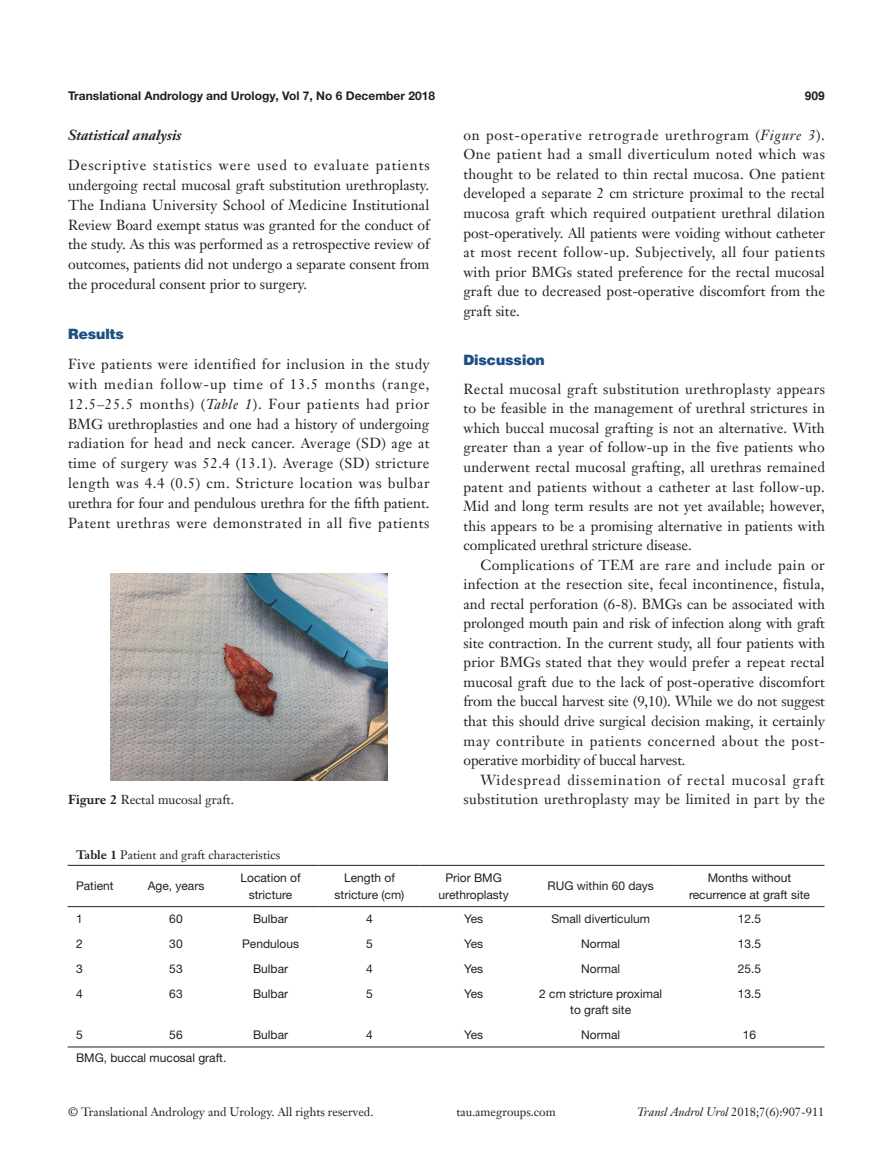
<style>
.page{position:relative;width:893px;height:1170px;background:#fff}
.page>*{position:absolute;margin:0;border:0;box-sizing:border-box;transform-origin:0 0}
.t1{font:14.25px/19.5px "Janson Text LT";letter-spacing:.005em;color:#231f20;text-align:justify}
.t2{font:14.25px "Janson Text LT";letter-spacing:.025em;color:#231f20}
.t3{font:14.25px "Janson Text LT";letter-spacing:.06em;color:#231f20}
.t4{font:italic 700 14.25px "Janson Text LT";color:#231f20}
.t5{font:900 14.25px "Helvetica";color:#1c5085}
.t6{font:12.75px "Janson Text LT";color:#231f20}
.t7{font:12px/16.5px "Helvetica Neue LT Pro";color:#231f20;text-align:center}
.t8{font:12px "Janson Text LT";color:#231f20}
.t9{font:700 12px "Helvetica Neue LT Pro";color:#231f20}
.t10{font:700 12px "Helvetica";color:#231f20}
.s1{font-style:italic}
.s2{font-weight:700}
</style>
<div class="page">
<img style="left:111px;top:573px;width:276px;height:207px">
<hr style="left:68px;top:864px;width:61px;height:1px;background:#231f20">
<hr style="left:129px;top:864px;width:94px;height:1px;background:#231f20">
<hr style="left:223px;top:864px;width:95px;height:1px;background:#231f20">
<hr style="left:318px;top:864px;width:102px;height:1px;background:#231f20">
<hr style="left:420px;top:864px;width:107px;height:1px;background:#231f20">
<hr style="left:527px;top:864px;width:148px;height:1px;background:#231f20">
<hr style="left:675px;top:864px;width:149px;height:1px;background:#231f20">
<hr style="left:68px;top:906px;width:61px;height:1px;background:#231f20">
<hr style="left:129px;top:906px;width:94px;height:1px;background:#231f20">
<hr style="left:223px;top:906px;width:95px;height:1px;background:#231f20">
<hr style="left:318px;top:906px;width:102px;height:1px;background:#231f20">
<hr style="left:420px;top:906px;width:107px;height:1px;background:#231f20">
<hr style="left:527px;top:906px;width:148px;height:1px;background:#231f20">
<hr style="left:675px;top:906px;width:149px;height:1px;background:#231f20">
<hr style="left:68px;top:1046px;width:61px;height:1px;background:#231f20">
<hr style="left:129px;top:1046px;width:94px;height:1px;background:#231f20">
<hr style="left:223px;top:1046px;width:95px;height:1px;background:#231f20">
<hr style="left:318px;top:1046px;width:102px;height:1px;background:#231f20">
<hr style="left:420px;top:1046px;width:107px;height:1px;background:#231f20">
<hr style="left:527px;top:1046px;width:148px;height:1px;background:#231f20">
<hr style="left:675px;top:1046px;width:149px;height:1px;background:#231f20">
<p class="t9" style="left:68px;top:88px;width:369px">Translational Andrology and Urology, Vol 7, No 6 December 2018</p>
<p class="t10" style="left:805px;top:88px;width:22px">909</p>
<p class="t4" style="left:68px;top:126px;width:115px">Statistical analysis</p>
<p class="t1" style="left:68px;top:155px;width:363px;line-height:20px">Descriptive statistics were used to evaluate patients undergoing rectal mucosal graft substitution urethroplasty.<br>The Indiana University School of Medicine Institutional Review Board exempt status was granted for the conduct of the study. As this was performed as a retrospective review of outcomes, patients did not undergo a separate consent from the procedural consent prior to surgery.</p>
<p class="t5" style="left:68px;top:324px;width:58px">Results</p>
<p class="t1" style="left:68px;top:354px;width:363px;line-height:20px">Five patients were identified for inclusion in the study with median follow-up time of 13.5 months (range, 12.5–25.5 months) (<span class="s1">Table 1</span>). Four patients had prior BMG urethroplasties and one had a history of undergoing radiation for head and neck cancer. Average (SD) age at time of surgery was 52.4 (13.1). Average (SD) stricture length was 4.4 (0.5) cm. Stricture location was bulbar urethra for four and pendulous urethra for the fifth patient.<br>Patent urethras were demonstrated in all five patients</p>
<p class="t1" style="left:463px;top:125px;width:363px">on post-operative retrograde urethrogram (<span class="s1">Figure 3</span>).<br>One patient had a small diverticulum noted which was thought to be related to thin rectal mucosa. One patient developed a separate 2 cm stricture proximal to the rectal mucosa graft which required outpatient urethral dilation post-operatively. All patients were voiding without catheter at most recent follow-up. Subjectively, all four patients with prior BMGs stated preference for the rectal mucosal graft due to decreased post-operative discomfort from the graft site.</p>
<p class="t5" style="left:463px;top:350px;width:83px">Discussion</p>
<p class="t1" style="left:463px;top:379px;width:363px">Rectal mucosal graft substitution urethroplasty appears to be feasible in the management of urethral strictures in which buccal mucosal grafting is not an alternative. With greater than a year of follow-up in the five patients who underwent rectal mucosal grafting, all urethras remained patent and patients without a catheter at last follow-up.<br>Mid and long term results are not yet available; however, this appears to be a promising alternative in patients with complicated urethral stricture disease.</p>
<p class="t1" style="left:463px;top:555px;width:363px;text-indent:17px">Complications of TEM are rare and include pain or infection at the resection site, fecal incontinence, fistula, and rectal perforation (6-8). BMGs can be associated with prolonged mouth pain and risk of infection along with graft site contraction. In the current study, all four patients with prior BMGs stated that they would prefer a repeat rectal mucosal graft due to the lack of post-operative discomfort from the buccal harvest site (9,10). While we do not suggest that this should drive surgical decision making, it certainly may contribute in patients concerned about the post&shy;operative morbidity of buccal harvest.</p>
<p class="t3" style="left:480px;top:770px;width:346px">Widespread dissemination of rectal mucosal graft</p>
<p class="t6" style="left:68px;top:791px;width:167px"><span class="s2">Figure 2</span> Rectal mucosal graft.</p>
<p class="t2" style="left:463px;top:790px;width:363px">substitution urethroplasty may be limited in part by the</p>
<p class="t8" style="left:76px;top:847px;width:206px"><span class="s2">Table 1</span> Patient and graft characteristics</p>
<p class="t7" style="left:76px;top:877px;width:39px">Patient</p>
<p class="t7" style="left:148px;top:877px;width:58px">Age, years</p>
<p class="t7" style="left:240px;top:869px;width:62px">Location of stricture</p>
<p class="t7" style="left:335px;top:869px;width:71px">Length of stricture (cm)</p>
<p class="t7" style="left:439px;top:869px;width:72px">Prior BMG urethroplasty</p>
<p class="t7" style="left:547px;top:877px;width:108px">RUG within 60 days</p>
<p class="t7" style="left:689px;top:869px;width:122px">Months without recurrence at graft site</p>
<p class="t7" style="left:76px;top:910px;width:8px">1</p>
<p class="t7" style="left:169px;top:910px;width:15px">60</p>
<p class="t7" style="left:253px;top:910px;width:37px">Bulbar</p>
<p class="t7" style="left:366px;top:910px;width:8px">4</p>
<p class="t7" style="left:464px;top:910px;width:20px">Yes</p>
<p class="t7" style="left:551px;top:910px;width:100px">Small diverticulum</p>
<p class="t7" style="left:738px;top:910px;width:25px">12.5</p>
<p class="t7" style="left:76px;top:935px;width:8px">2</p>
<p class="t7" style="left:169px;top:935px;width:15px">30</p>
<p class="t7" style="left:242px;top:935px;width:58px">Pendulous</p>
<p class="t7" style="left:366px;top:935px;width:8px">5</p>
<p class="t7" style="left:464px;top:935px;width:20px">Yes</p>
<p class="t7" style="left:581px;top:935px;width:40px">Normal</p>
<p class="t7" style="left:738px;top:935px;width:25px">13.5</p>
<p class="t7" style="left:76px;top:959px;width:8px">3</p>
<p class="t7" style="left:169px;top:959px;width:15px">53</p>
<p class="t7" style="left:253px;top:959px;width:37px">Bulbar</p>
<p class="t7" style="left:366px;top:959px;width:8px">4</p>
<p class="t7" style="left:464px;top:959px;width:20px">Yes</p>
<p class="t7" style="left:581px;top:959px;width:40px">Normal</p>
<p class="t7" style="left:738px;top:959px;width:25px">25.5</p>
<p class="t7" style="left:76px;top:984px;width:8px">4</p>
<p class="t7" style="left:169px;top:984px;width:15px">63</p>
<p class="t7" style="left:253px;top:984px;width:37px">Bulbar</p>
<p class="t7" style="left:366px;top:984px;width:8px">5</p>
<p class="t7" style="left:464px;top:984px;width:20px">Yes</p>
<p class="t7" style="left:539px;top:984px;width:124px">2 cm stricture proximal to graft site</p>
<p class="t7" style="left:738px;top:984px;width:25px">13.5</p>
<p class="t7" style="left:76px;top:1025px;width:8px">5</p>
<p class="t7" style="left:169px;top:1025px;width:15px">56</p>
<p class="t7" style="left:253px;top:1025px;width:37px">Bulbar</p>
<p class="t7" style="left:366px;top:1025px;width:8px">4</p>
<p class="t7" style="left:464px;top:1025px;width:20px">Yes</p>
<p class="t7" style="left:581px;top:1025px;width:40px">Normal</p>
<p class="t7" style="left:743px;top:1025px;width:15px">16</p>
<p class="t7" style="left:76px;top:1048px;width:152px">BMG, buccal mucosal graft.</p>
<p class="t8" style="left:68px;top:1104px;width:307px">© Translational Andrology and Urology. All rights reserved.</p>
<p class="t8" style="left:456px;top:1104px;width:101px">tau.amegroups.com</p>
<p class="t8" style="left:637px;top:1104px;width:189px"><span class="s1">Transl Androl Urol</span> 2018;7(6):907-911</p>
</div>
